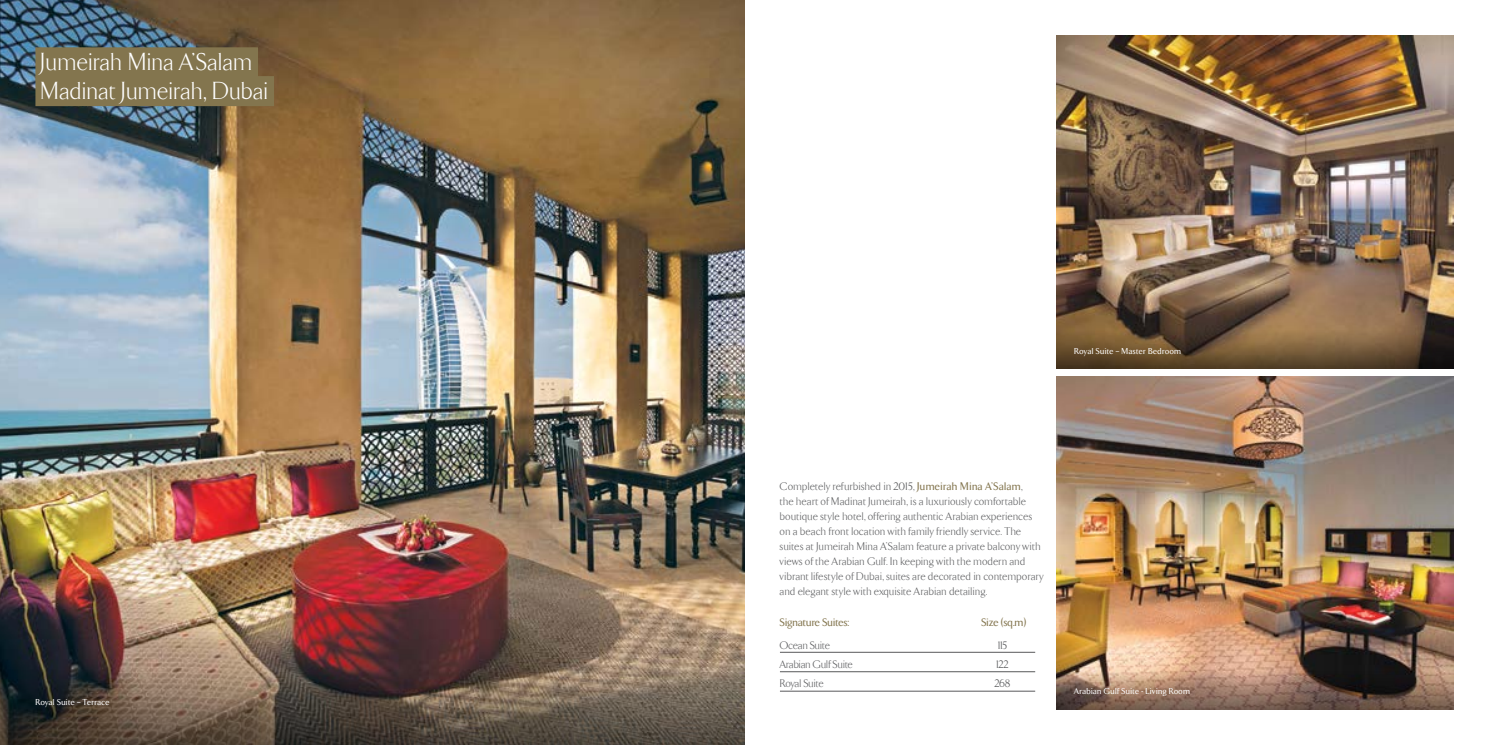
<style>
.page{position:relative;width:1489px;height:745px;background:#fff}
.page>*{position:absolute;margin:0;border:0;box-sizing:border-box;transform-origin:0 0}
.t1{font:300 25px/28.8px "TF Arrow";letter-spacing:.01em;color:#fff}
.t2{font:300 11.25px/15px "TF Arrow";letter-spacing:.025em;color:#58595b}
.t3{font:300 11.25px "TF Arrow";color:#58595b}
.t4{font:500 11.25px "TF Arrow";color:#83754e}
.t5{font:500 8.75px "TF Arrow";letter-spacing:.03em;color:#fff}
.s1{font-weight:500;color:#83754e}
</style>
<div class="page">
<img style="left:0;top:0;width:744px;height:594px">
<img style="left:1056px;top:376px;width:397px;height:259px">
<img style="left:1056px;top:35px;width:397px;height:334px">
<svg style="left:1056px;top:295px;width:397px;height:73px;background:#6d543a"></svg>
<img style="left:1056px;top:635px;width:397px;height:74px">
<img style="left:0;top:594px;width:744px;height:150px">
<div style="left:35px;top:47px;width:223px;height:30px;background:#83754e"></div>
<div style="left:35px;top:76px;width:239px;height:30px;background:#83754e"></div>
<hr style="left:780px;top:651px;width:255px;height:1px;background:#58595b">
<hr style="left:780px;top:671px;width:255px;height:1px;background:#58595b">
<hr style="left:780px;top:690px;width:255px;height:1px;background:#58595b">
<h1 class="t1" style="left:41px;top:48px;width:229px">Jumeirah Mina A’Salam<br>Madinat Jumeirah, Dubai</h1>
<p class="t5" style="left:35px;top:697px;width:75px">Royal Suite – Terrace</p>
<p class="t5" style="left:1074px;top:346px;width:108px">Royal Suite – Master Bedroom</p>
<p class="t2" style="left:780px;top:478px;width:265px">Completely refurbished in 2015, <span class="s1">Jumeirah Mina A’Salam</span>,<br>the heart of Madinat Jumeirah, is a luxuriously comfortable boutique style hotel, offering authentic Arabian experiences on a beach front location with family friendly service. The suites at Jumeirah Mina A’Salam feature a private balcony with views of the Arabian Gulf. In keeping with the modern and vibrant lifestyle of Dubai, suites are decorated in contemporary and elegant style with exquisite Arabian detailing.</p>
<p class="t4" style="left:780px;top:615px;width:71px">Signature Suites:</p>
<p class="t4" style="left:981px;top:615px;width:46px">Size (sq.m)</p>
<p class="t3" style="left:780px;top:638px;width:52px">Ocean Suite</p>
<p class="t2" style="left:998px;top:637px;width:11px">115</p>
<p class="t3" style="left:780px;top:658px;width:74px">Arabian Gulf Suite</p>
<p class="t2" style="left:996px;top:656px;width:14px">122</p>
<p class="t3" style="left:780px;top:677px;width:45px">Royal Suite</p>
<p class="t2" style="left:994px;top:676px;width:17px">268</p>
<p class="t5" style="left:1074px;top:686px;width:117px">Arabian Gulf Suite - Living Room</p>
</div>
